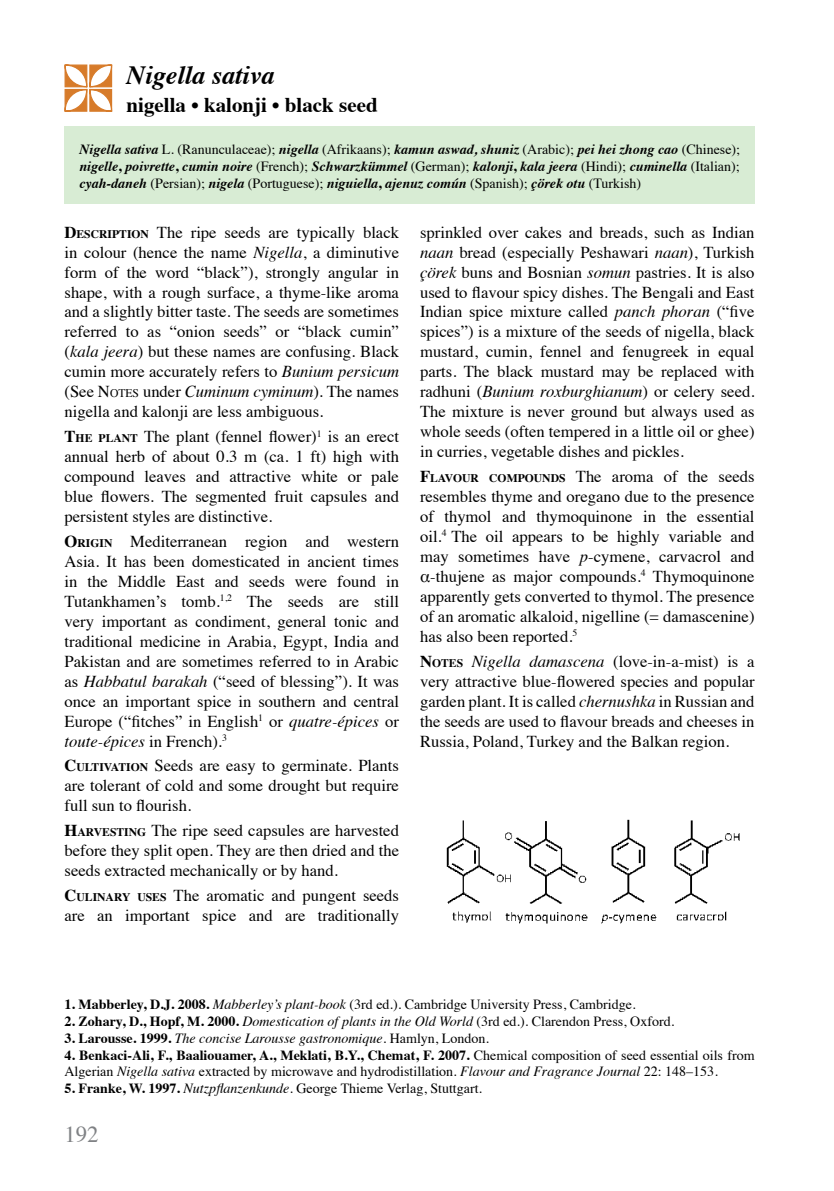
<style>
.page{position:relative;width:834px;height:1191px;background:#fff}
.page>*{position:absolute;margin:0;border:0;box-sizing:border-box;transform-origin:0 0}
.t1{font:italic 700 26.25px "Times";color:#000}
.t2{font:22.75px "Times";color:#808285}
.t3{font:700 21px "Times";color:#000}
.t4{font:16.62px/19.9px "Times";color:#000;text-align:justify}
.t5{font:14px/16.8px "Times";color:#000}
.t6{font:italic 700 14px/16.8px "Times";color:#000;text-align:justify}
.t7{font:italic 14px "Times";color:#000}
.s1{font-weight:400;font-style:normal}
.s2{font-style:normal}
.s3{font-weight:700}
.s4{font-weight:700;font-size:11.72px}
.s5{font-style:italic}
.s6{font-style:inherit}
.s7{font-size:11.72px}
.s8{font-weight:700;font-style:normal}
</style>
<div class="page">
<div style="left:64px;top:126px;width:690px;height:78px;background:#d8ecd4"></div>
<svg style="left:64px;top:64px;width:49px;height:48px"></svg>
<img style="left:446px;top:819px;width:294px;height:105px">
<p class="t1" style="left:126px;top:51px;width:150px">Nigella sativa</p>
<p class="t3" style="left:126px;top:85px;width:252px">nigella • kalonji • black seed</p>
<p class="t6" style="left:79px;top:140px;width:662px">Nigella sativa <span class="s1">L. (Ranunculaceae);</span> nigella <span class="s1">(Afrikaans);</span> kamun aswad, shuniz <span class="s1">(Arabic);</span> pei hei zhong cao <span class="s1">(Chinese); </span>nigelle<span class="s2">,</span> poivrette<span class="s2">,</span> cumin noire <span class="s1">(French);</span> Schwarzkümmel <span class="s1">(German);</span> kalonji<span class="s2">,</span> kala jeera <span class="s1">(Hindi);</span> cuminella <span class="s1">(Italian); </span>cyah-daneh <span class="s1">(Persian);</span> nigela <span class="s1">(Portuguese);</span> niguiella<span class="s2">,</span> ajenuz común <span class="s1">(Spanish);</span> çörek otu <span class="s1">(Turkish)</span></p>
<p class="t4" style="left:64px;top:221px;width:336px"><span class="s3">D</span><span class="s4">ESCRIPTION</span> The ripe seeds are typically black in colour (hence the name <span class="s5">Nigella</span>, a diminutive form of the word “black”), strongly angular in shape, with a rough surface, a thyme-like aroma and a slightly bitter taste. The seeds are sometimes referred to as “onion seeds” or “black cumin” (<span class="s5">kala jeera</span>) but these names are confusing. Black cumin more accurately refers to <span class="s5">Bunium persicum </span>(See <span class="s6">N</span><span class="s7">OTES</span> under <span class="s5">Cuminum cyminum</span>). The names nigella and kalonji are less ambiguous.</p>
<p class="t4" style="left:64px;top:425px;width:336px"><span class="s3">T</span><span class="s4">HE PLANT</span> The plant (fennel flower)<sup>1</sup> is an erect annual herb of about 0.3 m (ca. 1 ft) high with compound leaves and attractive white or pale blue flowers. The segmented fruit capsules and persistent styles are distinctive.</p>
<p class="t4" style="left:64px;top:530px;width:336px"><span class="s3">O</span><span class="s4">RIGIN</span> Mediterranean region and western Asia. It has been domesticated in ancient times in the Middle East and seeds were found in Tutankhamen’s tomb.<sup>1,2</sup> The seeds are still very important as condiment, general tonic and traditional medicine in Arabia, Egypt, India and Pakistan and are sometimes referred to in Arabic as <span class="s5">Habbatul barakah</span> (“seed of blessing”). It was once an important spice in southern and central Europe (“fitches” in English<sup>1</sup> or <span class="s5">quatre-épices</span> or <span class="s5">toute-épices</span> in French).<sup>3</sup></p>
<p class="t4" style="left:64px;top:754px;width:336px"><span class="s3">C</span><span class="s4">ULTIVATION</span> Seeds are easy to germinate. Plants are tolerant of cold and some drought but require full sun to flourish.</p>
<p class="t4" style="left:64px;top:819px;width:336px"><span class="s3">H</span><span class="s4">ARVESTING</span> The ripe seed capsules are harvested before they split open. They are then dried and the seeds extracted mechanically or by hand.</p>
<p class="t4" style="left:64px;top:884px;width:336px"><span class="s3">C</span><span class="s4">ULINARY USES</span> The aromatic and pungent seeds are an important spice and are traditionally</p>
<p class="t4" style="left:420px;top:221px;width:336px">sprinkled over cakes and breads, such as Indian <span class="s5">naan</span> bread (especially Peshawari <span class="s5">naan</span>), Turkish <span class="s5">çörek</span> buns and Bosnian <span class="s5">somun</span> pastries. It is also used to flavour spicy dishes. The Bengali and East Indian spice mixture called <span class="s5">panch phoran</span> (“five spices”) is a mixture of the seeds of nigella, black mustard, cumin, fennel and fenugreek in equal parts. The black mustard may be replaced with radhuni (<span class="s5">Bunium roxburghianum</span>) or celery seed.<br>The mixture is never ground but always used as whole seeds (often tempered in a little oil or ghee) in curries, vegetable dishes and pickles.</p>
<p class="t4" style="left:420px;top:465px;width:336px"><span class="s3">F</span><span class="s4">LAVOUR COMPOUNDS</span> The aroma of the seeds resembles thyme and oregano due to the presence of thymol and thymoquinone in the essential oil.<sup>4</sup> The oil appears to be highly variable and may sometimes have <span class="s5">p</span>-cymene, carvacrol and α-thujene as major compounds.<sup>4</sup> Thymoquinone apparently gets converted to thymol. The presence of an aromatic alkaloid, nigelline (= damascenine) has also been reported.<sup>5</sup></p>
<p class="t4" style="left:420px;top:649px;width:336px"><span class="s3">N</span><span class="s4">OTES</span> <span class="s5">Nigella damascena</span> (love-in-a-mist) is a very attractive blue-flowered species and popular garden plant. It is called <span class="s5">chernushka</span> in Russian and the seeds are used to flavour breads and cheeses in Russia, Poland, Turkey and the Balkan region.</p>
<p class="t5" style="left:64px;top:995px;width:572px"><span class="s3">1. Mabberley, D.J. 2008.</span> <span class="s5">Mabberley’s plant-book</span> (3rd ed.). Cambridge University Press, Cambridge.</p>
<p class="t7" style="left:64px;top:1009px;width:611px"><span class="s8">2. Zohary, D., Hopf, M. 2000.</span> Domestication of plants in the Old World <span class="s2">(3rd ed.). Clarendon Press, Oxford.</span></p>
<p class="t7" style="left:64px;top:1026px;width:426px"><span class="s8">3. Larousse. 1999.</span> The concise Larousse gastronomique<span class="s2">. Hamlyn, London.</span></p>
<p class="t5" style="left:64px;top:1045px;width:691px"><span class="s3">4. Benkaci-Ali, F., Baaliouamer, A., Meklati, B.Y., Chemat, F. 2007.</span> Chemical composition of seed essential oils from<br>Algerian <span class="s5">Nigella sativa</span> extracted by microwave and hydrodistillation. <span class="s5">Flavour and Fragrance Journal</span> 22: 148–153.</p>
<p class="t5" style="left:64px;top:1079px;width:419px"><span class="s3">5. Franke, W. 1997.</span> <span class="s5">Nutzpflanzenkunde</span>. George Thieme Verlag, Stuttgart.</p>
<p class="t2" style="left:64px;top:1112px;width:36px">192</p>
</div>
